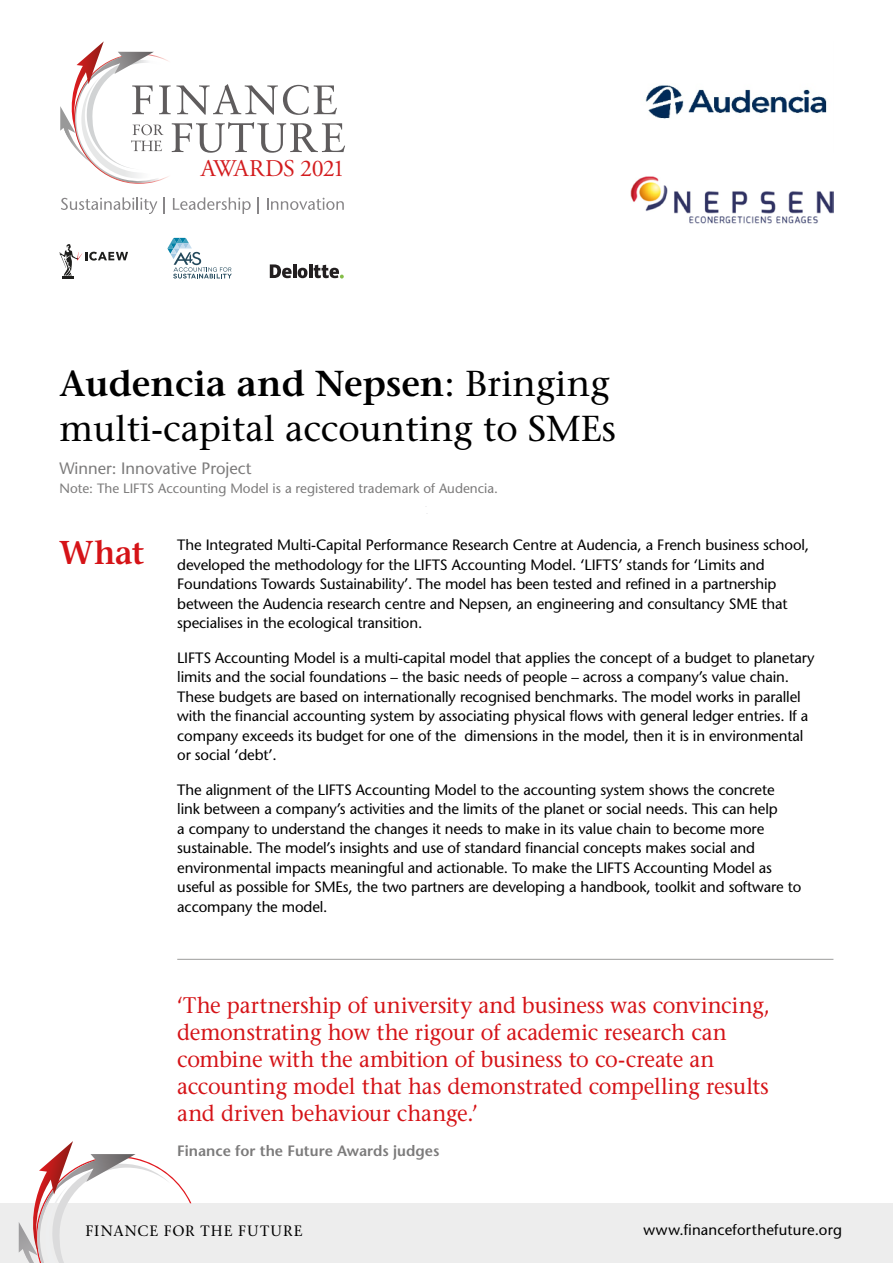
<style>
.page{position:relative;width:893px;height:1263px;background:#fff}
.page>*{position:absolute;margin:0;border:0;box-sizing:border-box;transform-origin:0 0}
.t1{font:36px/45px "Stone Serif";color:#000}
.Subheader{font:600 33px "Stone Serif";color:#d51317;scale:.95 1}
.t2{font:24px "Adobe Garamond Pro";letter-spacing:-.035em;color:#d31c1e}
.quote{font:22.5px/27px "Stone Serif";letter-spacing:-.01em;color:#d51317;scale:.95 1}
.t3{font:16.5px "Stone Sans";color:#7c7b7b}
.t4{font:15px/19.5px "Stone Sans";letter-spacing:-.01em;color:#000}
.Subheader-2{font:600 15px "Stone Sans";color:#7c7b7b}
.t5{font:15px "Stone Sans";letter-spacing:.015em;color:#000}
.t6{font:15px "Stone Serif";letter-spacing:.07em;color:#000}
.t7{font:13.5px "Stone Sans";color:#7c7b7b}
.s1{font-weight:600}
</style>
<div class="page">
<div style="left:0;top:1203px;width:893px;height:60px;background:#ededed"></div>
<svg style="left:19px;top:1141px;width:172px;height:122px"></svg>
<hr style="left:177px;top:959px;width:656px;height:1px;background:#9d9d9c">
<svg style="left:61px;top:197px;width:96px;height:17px"></svg>
<svg style="left:164px;top:197px;width:1px;height:17px"></svg>
<svg style="left:173px;top:197px;width:78px;height:17px"></svg>
<svg style="left:258px;top:197px;width:1px;height:17px"></svg>
<svg style="left:267px;top:198px;width:77px;height:12px"></svg>
<svg style="left:168px;top:238px;width:64px;height:41px"></svg>
<hr style="left:293px;top:264px;width:3px;height:14px;background:#231f20">
<svg style="left:298px;top:264px;width:46px;height:15px"></svg>
<svg style="left:270px;top:264px;width:22px;height:14px"></svg>
<svg style="left:60px;top:244px;width:68px;height:35px"></svg>
<svg style="left:60px;top:41px;width:285px;height:143px"></svg>
<img style="left:645px;top:85px;width:182px;height:34px">
<img style="left:630px;top:176px;width:203px;height:48px">
<p class="t2" style="left:201px;top:154px;width:146px">AWARDS 2021</p>
<p class="t1" style="left:60px;top:361px;width:558px"><span class="s1">Audencia and Nepsen</span>: Bringing multi-capital accounting to SMEs</p>
<p class="t3" style="left:60px;top:458px;width:193px">Winner: Innovative Project</p>
<p class="t7" style="left:60px;top:480px;width:440px">Note: The LIFTS Accounting Model is a registered trademark of Audencia.</p>
<p class="Subheader" style="left:60px;top:533px;width:91px">What</p>
<p class="t4" style="left:177px;top:535px;width:633px">The Integrated Multi-Capital Performance Research Centre at Audencia, a French business school, developed the methodology for the LIFTS Accounting Model. ‘LIFTS’ stands for ‘Limits and Foundations Towards Sustainability’. The model has been tested and refined in a partnership between the Audencia research centre and Nepsen, an engineering and consultancy SME that specialises in the ecological transition.</p>
<p class="t4" style="left:177px;top:648px;width:639px">LIFTS Accounting Model is a multi-capital model that applies the concept of a budget to planetary limits and the social foundations – the basic needs of people – across a company’s value chain.<br>These budgets are based on internationally recognised benchmarks. The model works in parallel with the financial accounting system by associating physical flows with general ledger entries. If a company exceeds its budget for one of the dimensions in the model, then it is in environmental or social ‘debt’.</p>
<p class="t4" style="left:177px;top:780px;width:626px">The alignment of the LIFTS Accounting Model to the accounting system shows the concrete<br>link between a company’s activities and the limits of the planet or social needs. This can help<br>a company to understand the changes it needs to make in its value chain to become more sustainable. The model’s insights and use of standard financial concepts makes social and environmental impacts meaningful and actionable. To make the LIFTS Accounting Model as useful as possible for SMEs, the two partners are developing a handbook, toolkit and software to accompany the model.</p>
<p class="quote" style="left:177px;top:991px;width:625px">‘The partnership of university and business was convincing, demonstrating how the rigour of academic research can combine with the ambition of business to co-create an accounting model that has demonstrated compelling results and driven behaviour change.’</p>
<p class="Subheader-2" style="left:177px;top:1141px;width:264px">Finance for the Future Awards judges</p>
<p class="t6" style="left:85px;top:1222px;width:219px">FINANCE FOR THE FUTURE</p>
<p class="t5" style="left:643px;top:1221px;width:200px">www.financeforthefuture.org</p>
</div>
